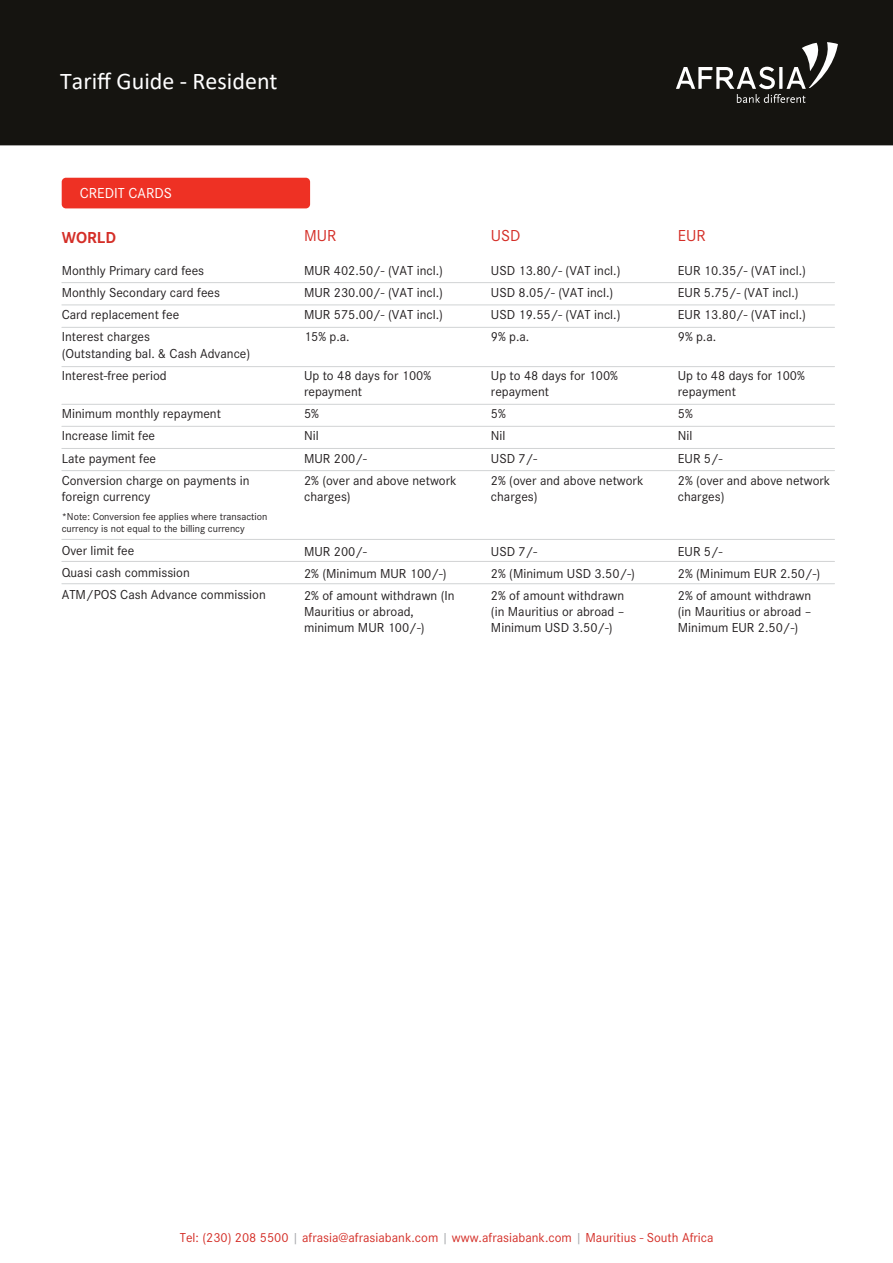
<style>
.page{position:relative;width:893px;height:1263px;background:#fff}
.page>*{position:absolute;margin:0;border:0;box-sizing:border-box;transform-origin:0 0}
.t1{font:24px "Calibri";color:#fff}
.t2{font:16.5px "Corporate S";color:#d42e27}
.t3{font:700 16.5px "Corporate S";color:#d42e27}
.t4{font:15px "Corporate S";color:#fff}
.t5{font:13.5px/22.2px "Corporate S";color:#231f20}
.t6{font:13.5px "Corporate S";color:#d42e27}
.t7{font:10.5px/12.6px "Corporate S";color:#231f20}
.s1{color:#a6a8ab}
</style>
<div class="page">
<div style="left:0;top:0;width:893px;height:145px;background:#151410"></div>
<svg style="left:676px;top:42px;width:162px;height:61px;background:#3e3d3a"></svg>
<hr style="left:62px;top:282px;width:772px;height:1px;background:#d1d3d4">
<hr style="left:62px;top:305px;width:772px;height:1px;background:#d1d3d4">
<hr style="left:62px;top:327px;width:772px;height:1px;background:#d1d3d4">
<hr style="left:62px;top:366px;width:772px;height:1px;background:#d1d3d4">
<hr style="left:62px;top:404px;width:772px;height:1px;background:#d1d3d4">
<hr style="left:62px;top:426px;width:772px;height:1px;background:#d1d3d4">
<hr style="left:62px;top:448px;width:772px;height:1px;background:#d1d3d4">
<hr style="left:62px;top:470px;width:772px;height:1px;background:#d1d3d4">
<hr style="left:62px;top:539px;width:772px;height:1px;background:#d1d3d4">
<hr style="left:62px;top:561px;width:772px;height:1px;background:#d1d3d4">
<hr style="left:62px;top:583px;width:772px;height:1px;background:#d1d3d4">
<div style="left:62px;top:178px;width:248px;height:30px;background:#ee3124;border-radius:4px"></div>
<h1 class="t1" style="left:60px;top:65px;width:219px">Tariff Guide - Resident</h1>
<p class="t4" style="left:80px;top:184px;width:94px">CREDIT CARDS</p>
<p class="t2" style="left:491px;top:226px;width:31px">USD</p>
<p class="t3" style="left:62px;top:228px;width:56px">WORLD</p>
<p class="t2" style="left:678px;top:226px;width:29px">EUR</p>
<p class="t2" style="left:304px;top:226px;width:34px">MUR</p>
<p class="t5" style="left:62px;top:259px;width:160px">Monthly Primary card fees<br>Monthly Secondary card fees<br>Card replacement fee<br>Interest charges</p>
<p class="t5" style="left:62px;top:342px;width:190px">(Outstanding bal. &amp; Cash Advance)<br>Interest-free period</p>
<p class="t5" style="left:62px;top:403px;width:189px">Minimum monthly repayment<br>Increase limit fee<br>Late payment fee<br>Conversion charge on payments in</p>
<p class="t5" style="left:62px;top:486px;width:90px">foreign currency</p>
<p class="t7" style="left:62px;top:510px;width:207px">*Note: Conversion fee applies where transaction currency is not equal to the billing currency</p>
<p class="t5" style="left:62px;top:539px;width:206px">Over limit fee<br>Quasi cash commission<br>ATM/POS Cash Advance commission</p>
<p class="t5" style="left:304px;top:259px;width:140px;text-align:justify">MUR 402.50/- (VAT incl.)<br>MUR 230.00/- (VAT incl.)<br>MUR 575.00/- (VAT incl.)<br>15% p.a.</p>
<p class="t5" style="left:304px;top:367px;width:129px;line-height:16.2px">Up to 48 days for 100% repayment</p>
<p class="t5" style="left:304px;top:403px;width:154px">5%<br>Nil<br>MUR 200/-<br>2% (over and above network</p>
<p class="t5" style="left:304px;top:486px;width:48px">charges)</p>
<p class="t5" style="left:304px;top:540px;width:152px">MUR 200/-<br>2% (Minimum MUR 100/-)<br>2% of amount withdrawn (In</p>
<p class="t5" style="left:304px;top:604px;width:122px;line-height:16.2px">Mauritius or abroad, minimum MUR 100/-)</p>
<p class="t5" style="left:491px;top:259px;width:131px">USD 13.80/- (VAT incl.)<br>USD 8.05/- (VAT incl.)<br>USD 19.55/- (VAT incl.)<br>9% p.a.</p>
<p class="t5" style="left:491px;top:367px;width:129px;line-height:16.2px">Up to 48 days for 100% repayment</p>
<p class="t5" style="left:491px;top:403px;width:154px">5%<br>Nil<br>USD 7/-<br>2% (over and above network</p>
<p class="t5" style="left:491px;top:486px;width:48px">charges)</p>
<p class="t5" style="left:491px;top:540px;width:145px">USD 7/-<br>2% (Minimum USD 3.50/-)<br>2% of amount withdrawn</p>
<p class="t5" style="left:491px;top:604px;width:135px;line-height:16.2px">(in Mauritius or abroad –<br>Minimum USD 3.50/-)</p>
<p class="t5" style="left:678px;top:259px;width:130px">EUR 10.35/- (VAT incl.)<br>EUR 5.75/- (VAT incl.)<br>EUR 13.80/- (VAT incl.)<br>9% p.a.</p>
<p class="t5" style="left:678px;top:367px;width:129px;line-height:16.2px">Up to 48 days for 100% repayment</p>
<p class="t5" style="left:678px;top:403px;width:154px">5%<br>Nil<br>EUR 5/-<br>2% (over and above network</p>
<p class="t5" style="left:678px;top:486px;width:48px">charges)</p>
<p class="t5" style="left:678px;top:540px;width:144px">EUR 5/-<br>2% (Minimum EUR 2.50/-)<br>2% of amount withdrawn</p>
<p class="t5" style="left:678px;top:604px;width:135px;line-height:16.2px">(in Mauritius or abroad –<br>Minimum EUR 2.50/-)</p>
<p class="t6" style="left:180px;top:1230px;width:535px">Tel: (230) 208 5500 <span class="s1">|</span> afrasia@afrasiabank.com <span class="s1">|</span> www.afrasiabank.com <span class="s1">|</span> Mauritius - South Africa</p>
</div>
